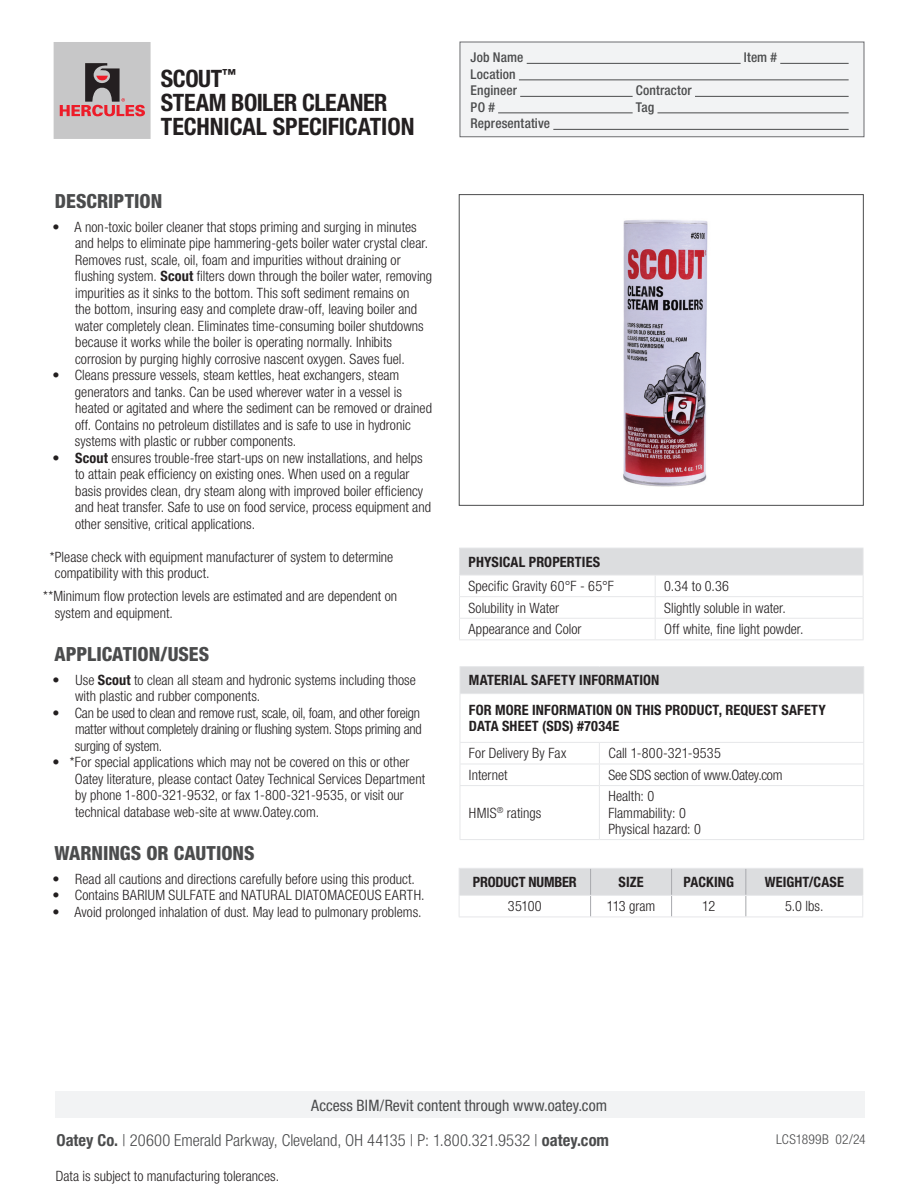
<style>
.page{position:relative;width:918px;height:1188px;background:#fff}
.page>*{position:absolute;margin:0;border:0;box-sizing:border-box;transform-origin:0 0}
.t1{font:700 condensed 24px/24px "Helvetica Neue LT Std";letter-spacing:-.005em;color:#231f20}
.Subheads{font:800 condensed 19.5px "Helvetica Neue LT Std";color:#4b4c4d}
.t2{font:300 condensed 16.5px "Helvetica Neue LT Std";color:#4b4c4d}
.t3{font:condensed 15.75px "Helvetica Neue LT Std";color:#4b4c4d}
.bullets{font:300 condensed 14.25px/16.5px "Helvetica Neue LT Std";color:#231f20}
.Copy{font:300 condensed 14.25px/16.5px "Helvetica Neue LT Std";color:#231f20}
.Copy-2{font:700 condensed 14.25px/16.5px "Helvetica Neue LT Std";letter-spacing:.01em;color:#231f20}
.bullets-2{font:300 condensed 14.25px "Helvetica Neue LT Std";letter-spacing:.02em;color:#231f20}
.chart{font:300 condensed 14.25px "Helvetica Neue LT Std";color:#231f20}
.Copy-3{font:700 condensed 14.25px "Helvetica Neue LT Std";letter-spacing:-.01em;color:#231f20}
.t4{font:500 condensed 13.5px "Helvetica Neue LT Std";letter-spacing:.01em;color:#4b4c4d}
.t5{font:300 condensed 13.5px "Helvetica Neue LT Std";letter-spacing:.015em;color:#4b4c4d}
.s1{font-weight:700}
</style>
<div class="page">
<svg style="left:54px;top:42px;width:97px;height:97px;background:#bbadaf"></svg>
<div style="left:55px;top:1091px;width:810px;height:27px;background:#f2f3f4"></div>
<div style="left:460px;top:42px;width:404px;height:95px;background:#f2f3f4;border:1px solid #6c6d70"></div>
<hr style="left:527px;top:63px;width:214px;height:1px;background:#4b4c4d">
<hr style="left:780px;top:63px;width:69px;height:1px;background:#4b4c4d">
<hr style="left:519px;top:80px;width:330px;height:1px;background:#4b4c4d">
<hr style="left:520px;top:96px;width:113px;height:1px;background:#4b4c4d">
<hr style="left:695px;top:96px;width:154px;height:1px;background:#4b4c4d">
<hr style="left:498px;top:113px;width:135px;height:1px;background:#4b4c4d">
<hr style="left:657px;top:113px;width:192px;height:1px;background:#4b4c4d">
<hr style="left:553px;top:129px;width:296px;height:1px;background:#4b4c4d">
<svg style="left:459px;top:548px;width:405px;height:91px"></svg>
<hr style="left:459px;top:639px;width:196px;height:1px;background:#e6e7e9">
<hr style="left:655px;top:639px;width:209px;height:1px;background:#e6e7e9">
<div style="left:460px;top:667px;width:404px;height:27px;background:#dcdddf"></div>
<svg style="left:461px;top:763px;width:402px;height:1px"></svg>
<hr style="left:460px;top:694px;width:1px;height:48px;background:#e6e7e9">
<svg style="left:460px;top:743px;width:1px;height:42px"></svg>
<hr style="left:460px;top:666px;width:139px;height:1px;background:#e6e7e9">
<hr style="left:599px;top:666px;width:265px;height:1px;background:#e6e7e9">
<hr style="left:460px;top:693px;width:139px;height:1px;background:#e6e7e9">
<hr style="left:599px;top:693px;width:265px;height:1px;background:#e6e7e9">
<hr style="left:863px;top:694px;width:1px;height:48px;background:#e6e7e9">
<hr style="left:460px;top:742px;width:139px;height:1px;background:#e6e7e9">
<hr style="left:599px;top:742px;width:265px;height:1px;background:#e6e7e9">
<hr style="left:460px;top:764px;width:139px;height:1px;background:#e6e7e9">
<hr style="left:599px;top:764px;width:265px;height:1px;background:#e6e7e9">
<svg style="left:599px;top:743px;width:1px;height:42px"></svg>
<svg style="left:863px;top:743px;width:1px;height:42px"></svg>
<hr style="left:460px;top:785px;width:139px;height:1px;background:#e6e7e9">
<hr style="left:460px;top:786px;width:1px;height:53px;background:#e6e7e9">
<hr style="left:599px;top:785px;width:265px;height:1px;background:#e6e7e9">
<hr style="left:599px;top:786px;width:1px;height:53px;background:#e6e7e9">
<hr style="left:863px;top:786px;width:1px;height:53px;background:#e6e7e9">
<hr style="left:460px;top:839px;width:139px;height:1px;background:#e6e7e9">
<hr style="left:599px;top:839px;width:265px;height:1px;background:#e6e7e9">
<img style="left:623px;top:220px;width:85px;height:267px">
<div style="left:459px;top:194px;width:405px;height:312px;border:1px solid #4b4c4d"></div>
<svg style="left:459px;top:868px;width:404px;height:49px"></svg>
<hr style="left:591px;top:895px;width:81px;height:1px;background:#e6e7e9">
<hr style="left:672px;top:895px;width:74px;height:1px;background:#e6e7e9">
<hr style="left:459px;top:917px;width:132px;height:1px;background:#e6e7e9">
<hr style="left:591px;top:917px;width:81px;height:1px;background:#e6e7e9">
<hr style="left:672px;top:917px;width:74px;height:1px;background:#e6e7e9">
<hr style="left:746px;top:917px;width:117px;height:1px;background:#e6e7e9">
<p class="t1" style="left:161px;top:66px;width:228px">SCOUT<sup>™<br></sup>STEAM BOILER CLEANER</p>
<p class="t1" style="left:161px;top:114px;width:255px">TECHNICAL SPECIFICATION</p>
<p class="Subheads" style="left:55px;top:189px;width:109px">DESCRIPTION</p>
<p class="bullets" style="left:75px;top:218px;width:359px;text-indent:-22px">• A non-toxic boiler cleaner that stops priming and surging in minutes and helps to eliminate pipe hammering-gets boiler water crystal clear.<br>Removes rust, scale, oil, foam and impurities without draining or flushing system. <span class="s1">Scout</span> filters down through the boiler water, removing impurities as it sinks to the bottom. This soft sediment remains on<br>the bottom, insuring easy and complete draw-off, leaving boiler and water completely clean. Eliminates time-consuming boiler shutdowns because it works while the boiler is operating normally. Inhibits corrosion by purging highly corrosive nascent oxygen. Saves fuel.</p>
<p class="bullets" style="left:75px;top:367px;width:359px;text-indent:-22px">• Cleans pressure vessels, steam kettles, heat exchangers, steam generators and tanks. Can be used wherever water in a vessel is heated or agitated and where the sediment can be removed or drained off. Contains no petroleum distillates and is safe to use in hydronic systems with plastic or rubber components.</p>
<p class="bullets" style="left:75px;top:449px;width:358px;text-indent:-22px"><span class="s1">• Scout</span> ensures trouble-free start-ups on new installations, and helps to attain peak efficiency on existing ones. When used on a regular basis provides clean, dry steam along with improved boiler efficiency and heat transfer. Safe to use on food service, process equipment and other sensitive, critical applications.</p>
<p class="bullets" style="left:55px;top:548px;width:340px;text-indent:-5px">*Please check with equipment manufacturer of system to determine compatibility with this product.</p>
<p class="Copy" style="left:55px;top:588px;width:344px;text-indent:-12px">**Minimum flow protection levels are estimated and are dependent on system and equipment.</p>
<p class="Subheads" style="left:54px;top:642px;width:156px">APPLICATION/USES</p>
<p class="bullets" style="left:75px;top:671px;width:342px;text-indent:-22px">• Use <span class="s1">Scout</span> to clean all steam and hydronic systems including those with plastic and rubber components.</p>
<p class="bullets" style="left:75px;top:704px;width:348px;text-align:justify;text-indent:-22px">• Can be used to clean and remove rust, scale, oil, foam, and other foreign matter without completely draining or flushing system. Stops priming and surging of system.</p>
<p class="bullets" style="left:75px;top:754px;width:352px;text-indent:-22px">• *For special applications which may not be covered on this or other Oatey literature, please contact Oatey Technical Services Department by phone 1-800-321-9532, or fax 1-800-321-9535, or visit our technical database web-site at www.Oatey.com.</p>
<p class="Subheads" style="left:54px;top:841px;width:202px">WARNINGS OR CAUTIONS</p>
<p class="bullets" style="left:53px;top:870px;width:364px">• Read all cautions and directions carefully before using this product.</p>
<p class="bullets-2" style="left:53px;top:887px;width:374px">• Contains BARIUM SULFATE and NATURAL DIATOMACEOUS EARTH.</p>
<p class="bullets" style="left:53px;top:903px;width:371px">• Avoid prolonged inhalation of dust. May lead to pulmonary problems.</p>
<p class="t4" style="left:471px;top:49px;width:54px">Job Name</p>
<p class="t4" style="left:744px;top:49px;width:35px">Item #</p>
<p class="t4" style="left:471px;top:66px;width:47px">Location</p>
<p class="t4" style="left:471px;top:82px;width:48px">Engineer</p>
<p class="t4" style="left:636px;top:82px;width:57px">Contractor</p>
<p class="t4" style="left:471px;top:99px;width:26px">PO #</p>
<p class="t4" style="left:636px;top:99px;width:20px">Tag</p>
<p class="t4" style="left:471px;top:115px;width:81px">Representative</p>
<p class="Copy-2" style="left:468px;top:553px;width:133px">PHYSICAL PROPERTIES</p>
<p class="Copy" style="left:468px;top:578px;width:147px">Specific Gravity 60°F - 65°F</p>
<p class="Copy" style="left:664px;top:578px;width:66px">0.34 to 0.36</p>
<p class="Copy" style="left:468px;top:599px;width:92px">Solubility in Water</p>
<p class="Copy" style="left:664px;top:599px;width:123px">Slightly soluble in water.</p>
<p class="Copy" style="left:468px;top:621px;width:115px">Appearance and Color</p>
<p class="Copy" style="left:664px;top:621px;width:141px">Off white, fine light powder.</p>
<p class="Copy-2" style="left:469px;top:672px;width:192px">MATERIAL SAFETY INFORMATION</p>
<p class="Copy-2" style="left:469px;top:701px;width:359px">FOR MORE INFORMATION ON THIS PRODUCT, REQUEST SAFETY<br>DATA SHEET (SDS) #7034E</p>
<p class="Copy" style="left:469px;top:745px;width:99px">For Delivery By Fax</p>
<p class="Copy" style="left:608px;top:745px;width:114px">Call 1-800-321-9535</p>
<p class="Copy" style="left:469px;top:766px;width:40px">Internet</p>
<p class="Copy" style="left:608px;top:766px;width:176px">See SDS section of www.Oatey.com</p>
<p class="Copy" style="left:469px;top:804px;width:74px">HMIS<sup>®</sup> ratings</p>
<p class="Copy" style="left:608px;top:788px;width:47px">Health: 0</p>
<p class="Copy" style="left:608px;top:804px;width:79px">Flammability: 0</p>
<p class="Copy" style="left:608px;top:821px;width:94px">Physical hazard: 0</p>
<p class="Copy-3" style="left:473px;top:873px;width:105px">PRODUCT NUMBER</p>
<p class="Copy-2" style="left:619px;top:873px;width:27px">SIZE</p>
<p class="Copy-2" style="left:683px;top:873px;width:52px">PACKING</p>
<p class="Copy-2" style="left:765px;top:873px;width:81px">WEIGHT/CASE</p>
<p class="chart" style="left:508px;top:898px;width:35px">35100</p>
<p class="chart" style="left:607px;top:898px;width:50px">113 gram</p>
<p class="chart" style="left:702px;top:898px;width:14px">12</p>
<p class="chart" style="left:785px;top:898px;width:40px">5.0 lbs.</p>
<p class="t3" style="left:311px;top:1096px;width:297px">Access BIM/Revit content through www.oatey.com</p>
<p class="t2" style="left:57px;top:1130px;width:554px"><span class="s1">Oatey Co.</span> | 20600 Emerald Parkway, Cleveland, OH 44135 | P: 1.800.321.9532 | <span class="s1">oatey.com</span></p>
<p class="bullets" style="left:56px;top:1168px;width:225px">Data is subject to manufacturing tolerances.</p>
<p class="t5" style="left:776px;top:1131px;width:91px">LCS1899B 02/24</p>
</div>
